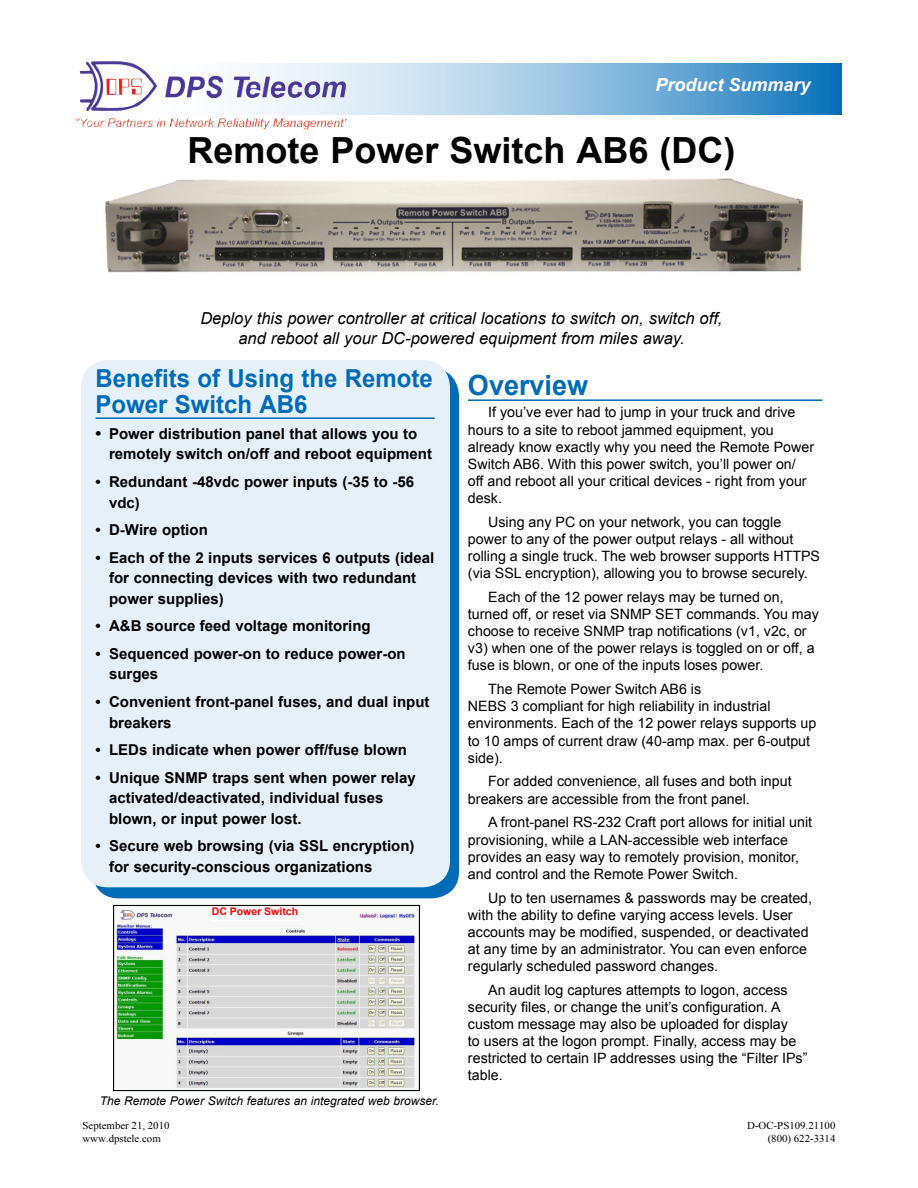
<style>
.page{position:relative;width:918px;height:1188px;background:#fff}
.page>*{position:absolute;margin:0;border:0;box-sizing:border-box;transform-origin:0 0}
.t1{font:700 36px "Arial";color:#000}
.t2{font:700 27.9px "Arial";color:#006bb6}
.t3{font:700 24.75px/25.5px "Arial";color:#006bb6}
.t4{font:italic 700 18px "Arial";color:#fffcff}
.t5{font:italic 16.5px/19.8px "Arial";color:#000;text-align:center}
.t6{font:700 15px/20.5px "Arial";color:#000}
.t7{font:14.25px/17.1px "Arial";color:#000}
.t8{font:italic 12px "Arial";color:#000}
.t9{font:10.5px "Times New Roman";color:#000}
.t10{font:700 10.5px "Arial";color:#f00}
.s1{font-size:16.5px}
</style>
<div class="page">
<div style="left:92px;top:369px;width:367px;height:529px;background:#006bb6;border-radius:27px"></div>
<div style="left:81px;top:360px;width:369px;height:527px;background:#e6f0f8;border-radius:27px"></div>
<hr style="left:96px;top:417px;width:339px;height:2px;background:#006bb6">
<hr style="left:468px;top:399px;width:354px;height:2px;background:#006bb6">
<svg style="left:250px;top:63px;width:591px;height:52px;background:#8fbcde"></svg>
<img style="left:79px;top:61px;width:192px;height:52px">
<img style="left:105px;top:178px;width:698px;height:95px">
<img style="left:115px;top:907px;width:303px;height:182px">
<div style="left:113px;top:905px;width:307px;height:186px;border:1px solid #000a01"></div>
<div style="left:212px;top:908px;width:88px;height:13px;background:#fff"></div>
<p class="t4" style="left:656px;top:77px;width:157px">Product Summary</p>
<h1 class="t1" style="left:187px;top:137px;width:550px">Remote Power Switch AB6 (DC)</h1>
<p class="t5" style="left:200px;top:310px;width:524px">Deploy this power controller at critical locations to switch on, switch off, and reboot all your DC-powered equipment from miles away.</p>
<h3 class="t3" style="left:96px;top:368px;width:339px">Benefits of Using the Remote<br>Power Switch AB6</h3>
<p class="t6" style="left:109px;top:425px;width:324px;text-indent:-13px"><span class="s1">•</span> Power distribution panel that allows you to remotely switch on/off and reboot equipment</p>
<p class="t6" style="left:109px;top:473px;width:307px;text-indent:-13px">• Redundant -48vdc power inputs (-35 to -56 vdc)</p>
<p class="t6" style="left:96px;top:521px;width:114px">• D-Wire option</p>
<p class="t6" style="left:109px;top:549px;width:327px;text-indent:-13px">• Each of the 2 inputs services 6 outputs (ideal for connecting devices with two redundant power supplies)</p>
<p class="t6" style="left:96px;top:617px;width:277px">• A&amp;B source feed voltage monitoring</p>
<p class="t6" style="left:109px;top:645px;width:298px;text-indent:-13px">• Sequenced power-on to reduce power-on surges</p>
<p class="t6" style="left:109px;top:693px;width:322px;text-indent:-13px">• Convenient front-panel fuses, and dual input breakers</p>
<p class="t6" style="left:96px;top:741px;width:313px">• LEDs indicate when power off/fuse blown</p>
<p class="t6" style="left:109px;top:769px;width:308px;text-indent:-13px">• Unique SNMP traps sent when power relay activated/deactivated, individual fuses blown, or input power lost.</p>
<p class="t6" style="left:109px;top:837px;width:307px;text-indent:-13px">• Secure web browsing (via SSL encryption) for security-conscious organizations</p>
<h2 class="t2" style="left:468px;top:375px;width:122px">Overview</h2>
<p class="t7" style="left:468px;top:405px;width:348px;text-indent:20px">If you’ve ever had to jump in your truck and drive hours to a site to reboot jammed equipment, you already know exactly why you need the Remote Power Switch AB6. With this power switch, you’ll power on/ off and reboot all your critical devices - right from your desk.</p>
<p class="t7" style="left:468px;top:515px;width:354px;text-indent:20px">Using any PC on your network, you can toggle power to any of the power output relays - all without rolling a single truck. The web browser supports HTTPS (via SSL encryption), allowing you to browse securely.</p>
<p class="t7" style="left:468px;top:590px;width:352px;text-indent:20px">Each of the 12 power relays may be turned on, turned off, or reset via SNMP SET commands. You may choose to receive SNMP trap notifications (v1, v2c, or v3) when one of the power relays is toggled on or off, a fuse is blown, or one of the inputs loses power.</p>
<p class="t7" style="left:468px;top:682px;width:350px;text-indent:20px">The Remote Power Switch AB6 is<br>NEBS 3 compliant for high reliability in industrial environments. Each of the 12 power relays supports up to 10 amps of current draw (40-amp max. per 6-output side).</p>
<p class="t7" style="left:468px;top:774px;width:325px;text-indent:20px">For added convenience, all fuses and both input breakers are accessible from the front panel.</p>
<p class="t7" style="left:468px;top:815px;width:346px;text-indent:20px">A front-panel RS-232 Craft port allows for initial unit provisioning, while a LAN-accessible web interface provides an easy way to remotely provision, monitor, and control and the Remote Power Switch.</p>
<p class="t7" style="left:468px;top:890px;width:346px;text-indent:20px">Up to ten usernames &amp; passwords may be created, with the ability to define varying access levels. User accounts may be modified, suspended, or deactivated at any time by an administrator. You can even enforce regularly scheduled password changes.</p>
<p class="t7" style="left:468px;top:983px;width:341px;text-indent:20px">An audit log captures attempts to logon, access security files, or change the unit’s configuration. A custom message may also be uploaded for display<br>to users at the logon prompt. Finally, access may be restricted to certain IP addresses using the “Filter IPs” table.</p>
<p class="t10" style="left:212px;top:908px;width:88px">DC Power Switch</p>
<p class="t8" style="left:100px;top:1097px;width:341px">The Remote Power Switch features an integrated web browser.</p>
<p class="t9" style="left:82px;top:1122px;width:89px">September 21, 2010</p>
<p class="t9" style="left:747px;top:1122px;width:90px">D-OC-PS109.21100</p>
<p class="t9" style="left:82px;top:1135px;width:80px">www.dpstele.com</p>
<p class="t9" style="left:768px;top:1135px;width:69px">(800) 622-3314</p>
</div>
